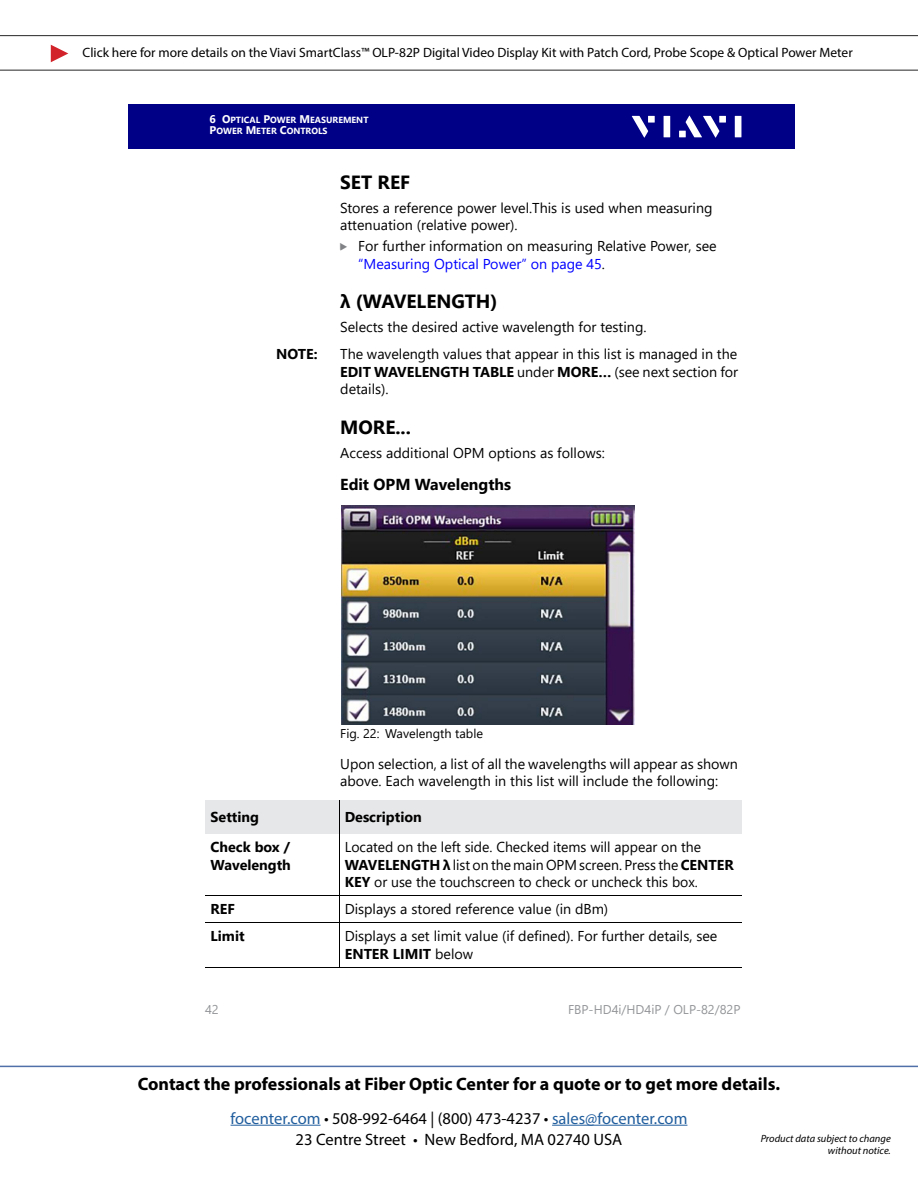
<style>
.page{position:relative;width:918px;height:1188px;background:#fff}
.page>*{position:absolute;margin:0;border:0;box-sizing:border-box;transform-origin:0 0}
.t1{font:700 19.05px "Segoe UI";color:#000}
.t2{font:700 18px "Myriad Pro";color:#000}
.t3{font:16.5px "Myriad Pro";color:#215e9e}
.t4{font:16.5px "Myriad Pro";color:#000}
.t5{font:700 15.9px "Segoe UI";color:#000}
.t6{font:14.25px/17.4px "Segoe UI";color:#000}
.t7{font:700 14.25px/17.4px "Segoe UI";color:#000}
.t8{font:13.5px "Myriad Pro";color:#000}
.t9{font:12.75px "Segoe UI";color:#939598}
.t10{font:12.75px "Segoe UI";color:#000}
.t11{font:italic 10.5px/12.6px "Myriad Pro";color:#000;text-align:right}
.t12{font:700 8.85px/11.2px "Segoe UI";color:#fff}
.s1{font-size:11.1px}
.s2{font-family:"Viavi";color:#808285}
.s3{color:#00f}
.s4{font-weight:700}
.s5{color:#000}
</style>
<div class="page">
<hr style="left:231px;top:1125px;width:90px;height:1px;background:#215e9e">
<hr style="left:552px;top:1125px;width:135px;height:1px;background:#215e9e">
<hr style="left:0;top:1066px;width:918px;height:1px;background:#4f70a8">
<hr style="left:0;top:70px;width:918px;height:1px;background:#262626">
<svg style="left:51px;top:45px;width:17px;height:17px"></svg>
<hr style="left:0;top:35px;width:918px;height:1px;background:#262626">
<div style="left:129px;top:104px;width:666px;height:45px;background:#000087"></div>
<svg style="left:632px;top:116px;width:16px;height:22px"></svg>
<div style="left:648px;top:116px;width:7px;height:7px;background:#fff"></div>
<div style="left:664px;top:116px;width:6px;height:21px;background:#fff"></div>
<div style="left:719px;top:116px;width:7px;height:7px;background:#fff"></div>
<div style="left:735px;top:116px;width:6px;height:21px;background:#fff"></div>
<svg style="left:686px;top:116px;width:33px;height:22px"></svg>
<div style="left:679px;top:131px;width:7px;height:6px;background:#fff"></div>
<img style="left:341px;top:506px;width:293px;height:218px">
<div style="left:205px;top:801px;width:134px;height:33px;background:#e6e7e8"></div>
<div style="left:339px;top:801px;width:403px;height:33px;background:#e6e7e8"></div>
<hr style="left:339px;top:801px;width:1px;height:167px;background:#000">
<hr style="left:205px;top:896px;width:537px;height:1px;background:#000">
<hr style="left:205px;top:923px;width:537px;height:1px;background:#000">
<hr style="left:205px;top:967px;width:537px;height:1px;background:#000">
<p class="t8" style="left:83px;top:44px;width:772px">Click here for more details on the Viavi SmartClass™ OLP-82P Digital Video Display Kit with Patch Cord, Probe Scope &amp; Optical Power Meter</p>
<p class="t12" style="left:210px;top:114px;width:160px"><span class="s1">6 O</span>PTICAL <span class="s1">P</span>OWER <span class="s1">M</span>EASUREMENT<br><span class="s1">P</span>OWER <span class="s1">M</span>ETER <span class="s1">C</span>ONTROLS</p>
<h1 class="t1" style="left:340px;top:164px;width:71px">SET REF</h1>
<p class="t6" style="left:340px;top:198px;width:374px">Stores a reference power level.This is used when measuring attenuation (relative power).</p>
<p class="t6" style="left:358px;top:236px;width:360px;text-indent:-18px"><span class="s2">J</span> For further information on measuring Relative Power, see <span class="s3">“Measuring Optical Power” on page 45</span>.</p>
<h1 class="t1" style="left:340px;top:284px;width:159px">λ (WAVELENGTH)</h1>
<p class="t6" style="left:340px;top:317px;width:308px">Selects the desired active wavelength for testing.</p>
<p class="t7" style="left:276px;top:344px;width:43px">NOTE:</p>
<p class="t6" style="left:340px;top:344px;width:399px;text-align:justify">The wavelength values that appear in this list is managed in the <span class="s4">EDIT WAVELENGTH TABLE</span> under <span class="s4">MORE…</span> (see next section for details).</p>
<h1 class="t1" style="left:340px;top:409px;width:72px">MORE...</h1>
<p class="t6" style="left:340px;top:443px;width:266px">Access additional OPM options as follows:</p>
<p class="t5" style="left:340px;top:470px;width:172px">Edit OPM Wavelengths</p>
<p class="t10" style="left:340px;top:721px;width:144px">Fig. 22: Wavelength table</p>
<p class="t6" style="left:340px;top:754px;width:399px">Upon selection, a list of all the wavelengths will appear as shown above. Each wavelength in this list will include the following:</p>
<p class="t7" style="left:211px;top:807px;width:50px">Setting</p>
<p class="t7" style="left:345px;top:807px;width:79px">Description</p>
<p class="t7" style="left:211px;top:837px;width:82px">Check box /<br>Wavelength</p>
<p class="t6" style="left:345px;top:837px;width:390px">Located on the left side. Checked items will appear on the<br><span class="s4">WAVELENGTH λ</span> list on the main OPM screen. Press the <span class="s4">CENTER<br>KEY</span> or use the touchscreen to check or uncheck this box.</p>
<p class="t7" style="left:211px;top:899px;width:26px">REF</p>
<p class="t6" style="left:345px;top:899px;width:265px">Displays a stored reference value (in dBm)</p>
<p class="t7" style="left:211px;top:926px;width:36px">Limit</p>
<p class="t6" style="left:345px;top:926px;width:374px">Displays a set limit value (if defined). For further details, see<br><span class="s4">ENTER LIMIT</span> below</p>
<p class="t9" style="left:205px;top:998px;width:15px">42</p>
<p class="t9" style="left:568px;top:998px;width:174px">FBP-HD4i/HD4iP / OLP-82/82P</p>
<p class="t2" style="left:138px;top:1072px;width:644px">Contact the professionals at Fiber Optic Center for a quote or to get more details.</p>
<p class="t3" style="left:231px;top:1108px;width:458px">focenter.com <span class="s5">• 508-992-6464 | (800) 473-4237 •</span> sales@focenter.com</p>
<p class="t4" style="left:296px;top:1129px;width:328px">23 Centre Street • New Bedford, MA 02740 USA</p>
<p class="t11" style="left:761px;top:1132px;width:132px">Product data subject to change without notice.</p>
</div>
